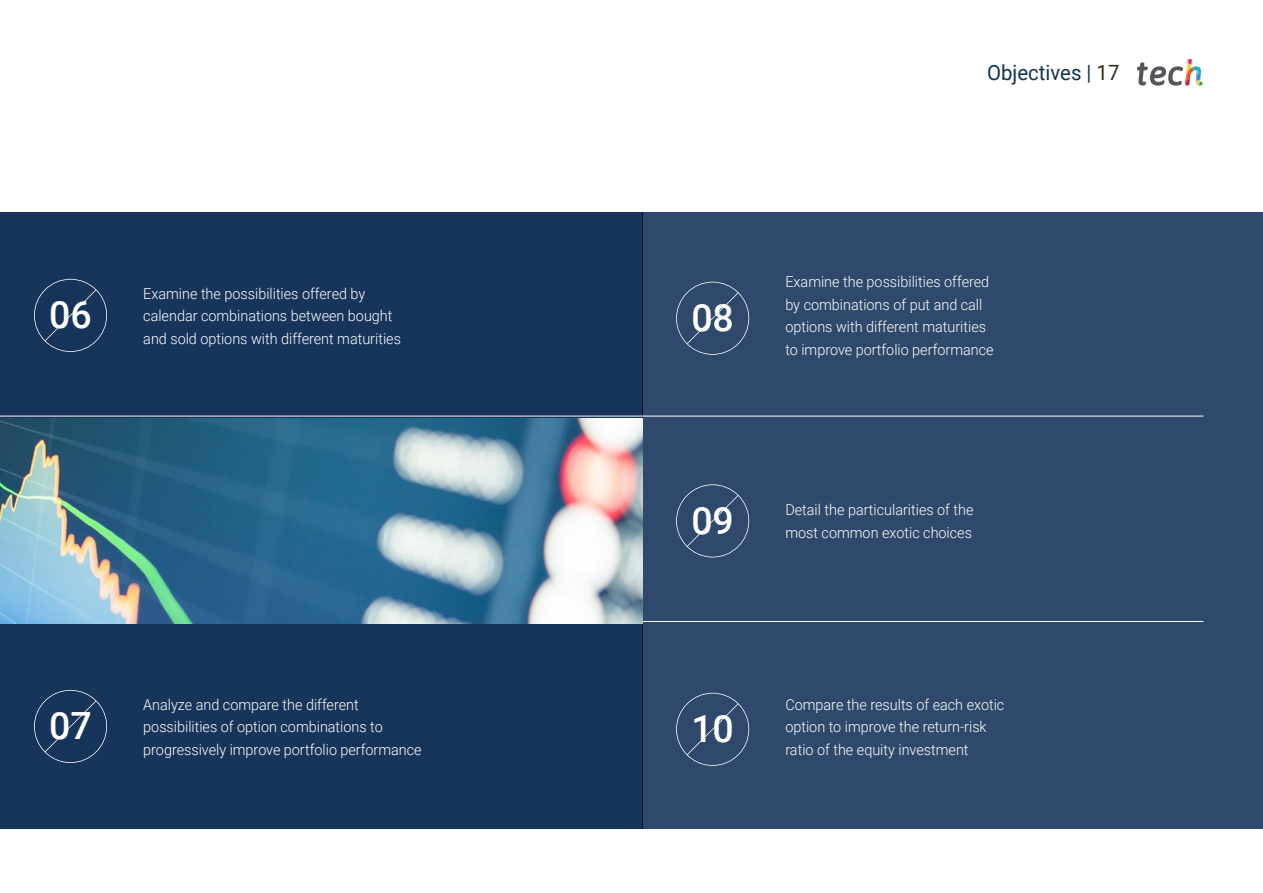
<style>
.page{position:relative;width:1263px;height:893px;background:#fff}
.page>*{position:absolute;margin:0;border:0;box-sizing:border-box;transform-origin:0 0}
.t1{font:500 37.5px "Roboto";color:#fff}
.t2{font:21px "Roboto";color:#123352}
.t3{font:300 15px/22.5px "Roboto";color:#fff;scale:.96 1}
.s1{color:#312e20}
</style>
<div class="page">
<div style="left:0;top:213px;width:642px;height:616px;background:#17355b"></div>
<div style="left:642px;top:213px;width:621px;height:616px;background:#2e496b"></div>
<svg style="left:676px;top:282px;width:73px;height:73px"></svg>
<svg style="left:676px;top:484px;width:73px;height:73px"></svg>
<svg style="left:34px;top:279px;width:73px;height:73px"></svg>
<svg style="left:676px;top:693px;width:73px;height:73px"></svg>
<hr style="left:0;top:416px;width:1203px;height:1px;background:#fff">
<hr style="left:0;top:621px;width:1203px;height:1px;background:#fff">
<img style="left:0;top:418px;width:642px;height:206px">
<svg style="left:34px;top:690px;width:73px;height:73px"></svg>
<svg style="left:1137px;top:59px;width:65px;height:27px"></svg>
<h1 class="t1" style="left:49px;top:288px;width:44px">06</h1>
<p class="t3" style="left:143px;top:281px;width:270px">Examine the possibilities offered by calendar combinations between bought and sold options with different maturities</p>
<h1 class="t1" style="left:49px;top:699px;width:44px">07</h1>
<p class="t3" style="left:143px;top:692px;width:292px">Analyze and compare the different possibilities of option combinations to progressively improve portfolio performance</p>
<h2 class="t2" style="left:987px;top:57px;width:134px">Objectives | <span class="s1">17</span></h2>
<h1 class="t1" style="left:691px;top:291px;width:44px">08</h1>
<p class="t3" style="left:785px;top:270px;width:218px">Examine the possibilities offered by combinations of put and call options with different maturities to improve portfolio performance</p>
<h1 class="t1" style="left:691px;top:494px;width:44px">09</h1>
<p class="t3" style="left:785px;top:498px;width:197px">Detail the particularities of the most common exotic choices</p>
<h1 class="t1" style="left:691px;top:702px;width:44px">10</h1>
<p class="t3" style="left:785px;top:692px;width:230px">Compare the results of each exotic option to improve the return-risk ratio of the equity investment</p>
</div>
